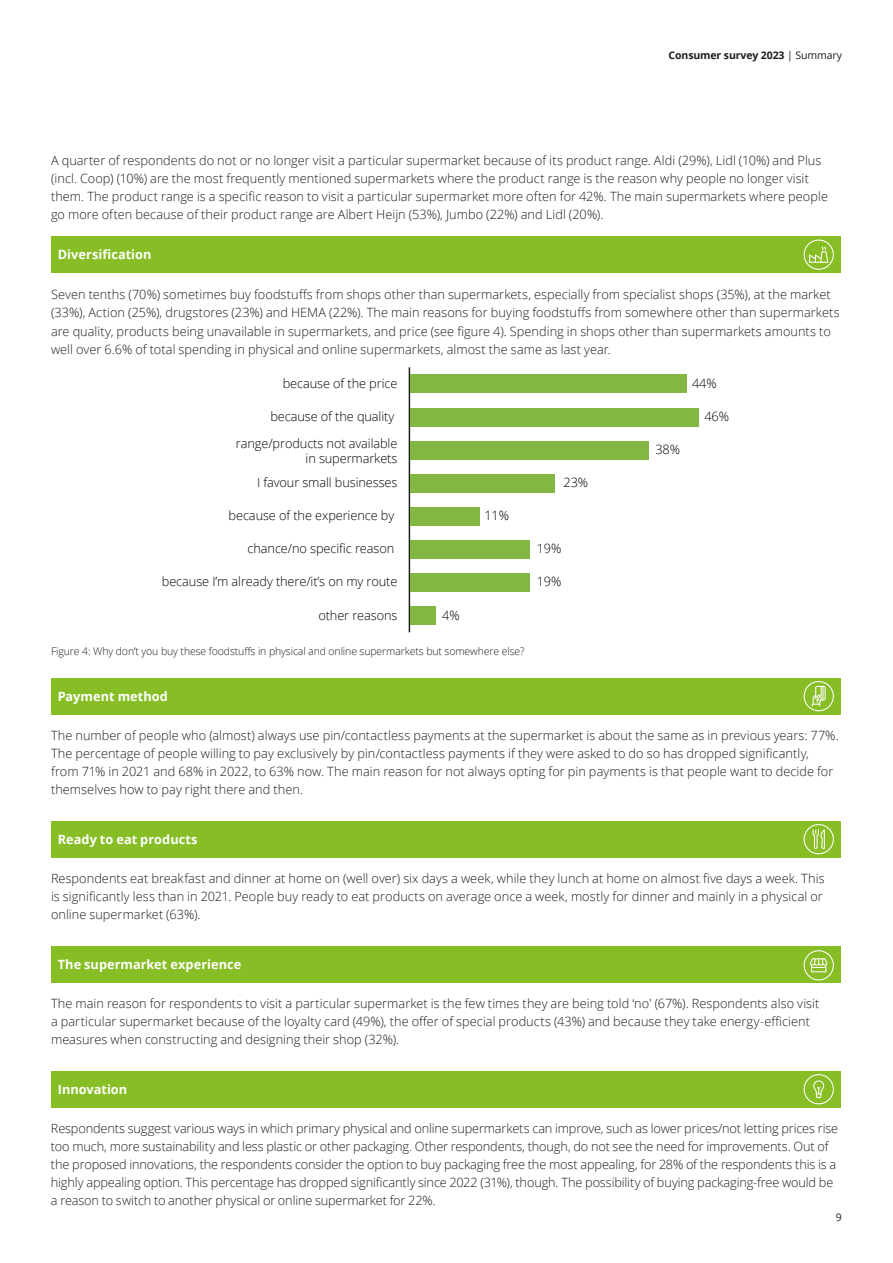
<style>
.page{position:relative;width:893px;height:1263px;background:#fff}
.page>*{position:absolute;margin:0;border:0;box-sizing:border-box;transform-origin:0 0}
.Body_copy__8_5_12pt{font:300 12.75px/18px "Open Sans";color:#1d1d1b}
.t1{font:300 12.75px/27.2px "Open Sans";letter-spacing:-.01em;color:#020304;text-align:right}
.Subhead_A__8_5_12pt{font:700 12.75px "Open Sans";letter-spacing:.005em;color:#fff}
.Disclaimers__7_9_5pt{font:300 10.5px "Open Sans";letter-spacing:-.01em;color:#1d1d1b}
.Brochure_title___Left_pg__folio_7_9_5pt{font:700 10.5px "Open Sans";letter-spacing:-.01em;color:#1d1d1b}
.t2{font:10.5px "Open Sans";color:#1d1d1b}
.s1{font-weight:400}
</style>
<div class="page">
<div style="left:51px;top:236px;width:789px;height:36px;background:#87bd25"></div>
<svg style="left:804px;top:239px;width:30px;height:31px"></svg>
<hr style="left:409px;top:367px;width:1px;height:265px;background:#1d1d1b">
<div style="left:410px;top:375px;width:276px;height:18px;background:#82b842"></div>
<div style="left:410px;top:408px;width:289px;height:18px;background:#82b842"></div>
<div style="left:410px;top:441px;width:239px;height:18px;background:#82b842"></div>
<div style="left:410px;top:474px;width:145px;height:18px;background:#82b842"></div>
<div style="left:410px;top:507px;width:69px;height:19px;background:#82b842"></div>
<div style="left:410px;top:540px;width:119px;height:19px;background:#82b842"></div>
<div style="left:410px;top:573px;width:119px;height:19px;background:#82b842"></div>
<div style="left:410px;top:606px;width:25px;height:19px;background:#82b842"></div>
<div style="left:51px;top:678px;width:789px;height:36px;background:#87bd25"></div>
<svg style="left:804px;top:681px;width:30px;height:30px"></svg>
<div style="left:51px;top:821px;width:789px;height:36px;background:#87bd25"></div>
<svg style="left:804px;top:824px;width:30px;height:30px"></svg>
<div style="left:51px;top:946px;width:789px;height:36px;background:#87bd25"></div>
<svg style="left:804px;top:950px;width:30px;height:30px"></svg>
<div style="left:51px;top:1071px;width:789px;height:36px;background:#87bd25"></div>
<svg style="left:804px;top:1074px;width:30px;height:30px"></svg>
<p class="Brochure_title___Left_pg__folio_7_9_5pt" style="left:669px;top:48px;width:175px">Consumer survey 2023 <span class="s1">| Summary</span></p>
<p class="Body_copy__8_5_12pt" style="left:51px;top:151px;width:778px">A quarter of respondents do not or no longer visit a particular supermarket because of its product range. Aldi (29%), Lidl (10%) and Plus (incl. Coop) (10%) are the most frequently mentioned supermarkets where the product range is the reason why people no longer visit them. The product range is a specific reason to visit a particular supermarket more often for 42%. The main supermarkets where people go more often because of their product range are Albert Heijn (53%), Jumbo (22%) and Lidl (20%).</p>
<p class="Subhead_A__8_5_12pt" style="left:58px;top:245px;width:95px">Diversification</p>
<p class="Body_copy__8_5_12pt" style="left:51px;top:285px;width:790px">Seven tenths (70%) sometimes buy foodstuffs from shops other than supermarkets, especially from specialist shops (35%), at the market (33%), Action (25%), drugstores (23%) and HEMA (22%). The main reasons for buying foodstuffs from somewhere other than supermarkets are quality, products being unavailable in supermarkets, and price (see figure 4). Spending in shops other than supermarkets amounts to well over 6.6% of total spending in physical and online supermarkets, almost the same as last year.</p>
<p class="t1" style="left:283px;top:369px;width:116px">because of the price</p>
<p class="t1" style="left:236px;top:402px;width:163px">because of the quality range/products not available</p>
<p class="t1" style="left:257px;top:446px;width:142px;line-height:23.9px">in supermarkets<br>I favour small businesses</p>
<p class="t1" style="left:229px;top:501px;width:167px">because of the experience by</p>
<p class="t1" style="left:247px;top:535px;width:148px">chance/no specific reason</p>
<p class="t1" style="left:162px;top:568px;width:237px">because I’m already there/it’s on my route</p>
<p class="t1" style="left:692px;top:369px;width:26px">44%</p>
<p class="t1" style="left:704px;top:402px;width:26px">46%</p>
<p class="t1" style="left:655px;top:435px;width:26px">38%</p>
<p class="t1" style="left:564px;top:468px;width:26px">23%</p>
<p class="t1" style="left:484px;top:501px;width:26px">11%</p>
<p class="t1" style="left:537px;top:535px;width:26px">19%</p>
<p class="t1" style="left:537px;top:568px;width:26px">19%</p>
<p class="t1" style="left:318px;top:601px;width:81px">other reasons</p>
<p class="t1" style="left:442px;top:601px;width:19px">4%</p>
<p class="Disclaimers__7_9_5pt" style="left:51px;top:644px;width:475px">Figure 4: Why don’t you buy these foodstuffs in physical and online supermarkets but somewhere else?</p>
<p class="Subhead_A__8_5_12pt" style="left:58px;top:687px;width:112px">Payment method</p>
<p class="Body_copy__8_5_12pt" style="left:51px;top:726px;width:789px">The number of people who (almost) always use pin/contactless payments at the supermarket is about the same as in previous years: 77%.<br>The percentage of people willing to pay exclusively by pin/contactless payments if they were asked to do so has dropped significantly, from 71% in 2021 and 68% in 2022, to 63% now. The main reason for not always opting for pin payments is that people want to decide for themselves how to pay right there and then.</p>
<p class="Subhead_A__8_5_12pt" style="left:58px;top:830px;width:141px">Ready to eat products</p>
<p class="Body_copy__8_5_12pt" style="left:51px;top:869px;width:775px">Respondents eat breakfast and dinner at home on (well over) six days a week, while they lunch at home on almost five days a week. This is significantly less than in 2021. People buy ready to eat products on average once a week, mostly for dinner and mainly in a physical or online supermarket (63%).</p>
<p class="Subhead_A__8_5_12pt" style="left:58px;top:955px;width:185px">The supermarket experience</p>
<p class="Body_copy__8_5_12pt" style="left:51px;top:994px;width:770px">The main reason for respondents to visit a particular supermarket is the few times they are being told ‘no' (67%). Respondents also visit a particular supermarket because of the loyalty card (49%), the offer of special products (43%) and because they take energy-efficient measures when constructing and designing their shop (32%).</p>
<p class="Subhead_A__8_5_12pt" style="left:58px;top:1080px;width:71px">Innovation</p>
<p class="Body_copy__8_5_12pt" style="left:51px;top:1119px;width:789px">Respondents suggest various ways in which primary physical and online supermarkets can improve, such as lower prices/not letting prices rise too much, more sustainability and less plastic or other packaging. Other respondents, though, do not see the need for improvements. Out of the proposed innovations, the respondents consider the option to buy packaging free the most appealing, for 28% of the respondents this is a highly appealing option. This percentage has dropped significantly since 2022 (31%), though. The possibility of buying packaging-free would be a reason to switch to another physical or online supermarket for 22%.</p>
<p class="t2" style="left:836px;top:1210px;width:8px">9</p>
</div>
